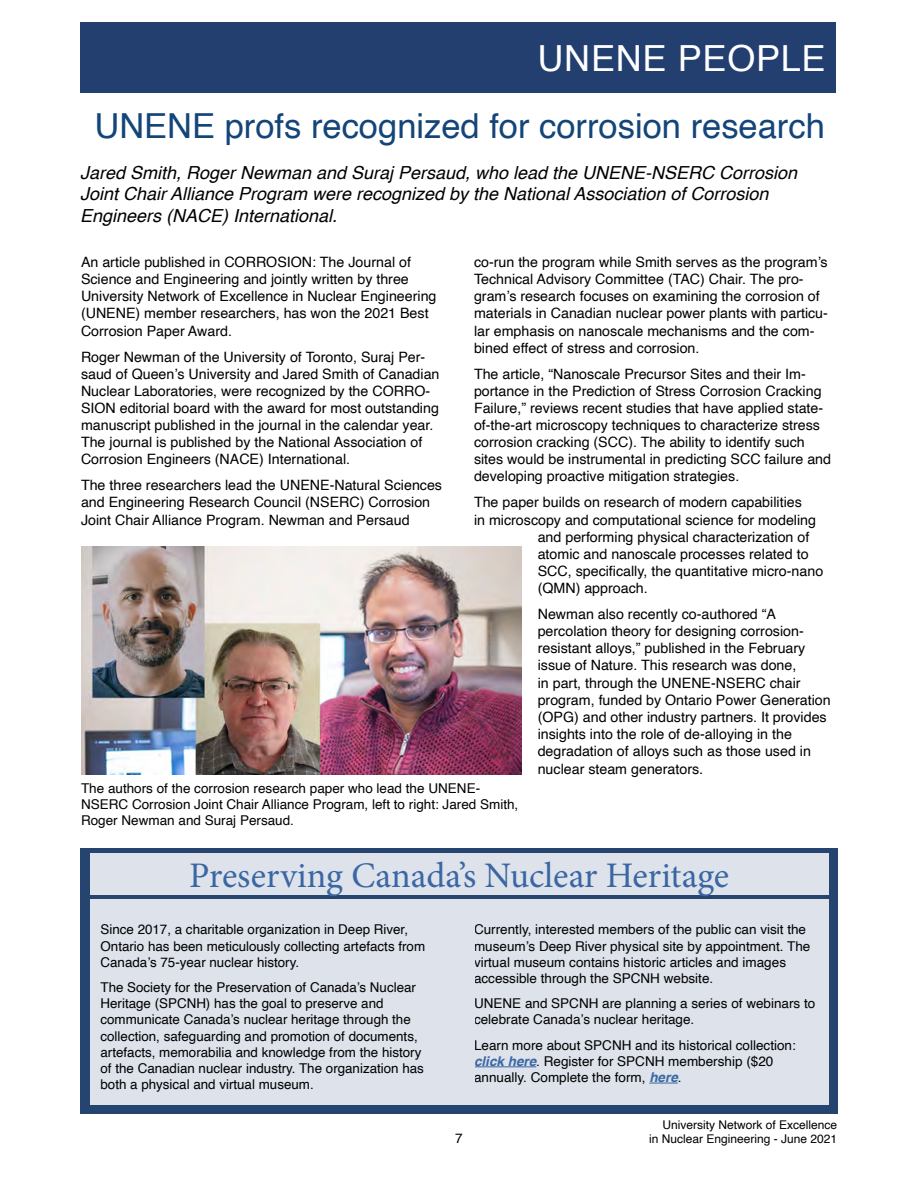
<style>
.page{position:relative;width:918px;height:1188px;background:#fff}
.page>*{position:absolute;margin:0;border:0;box-sizing:border-box;transform-origin:0 0}
.t1{font:36px "Minion Pro";color:#3a67a3}
.t2{font:36px "Helvetica";letter-spacing:.02em;color:#fff}
.t3{font:34.5px "Helvetica";color:#144579}
.t4{font:italic 18px/21.6px "Helvetica";color:#000}
.t5{font:14.25px/17.1px "Helvetica";color:#000}
.t6{font:13.5px/16.2px "Helvetica";color:#000}
.t7{font:12px "Helvetica";color:#000}
.s1{font-size:15px}
.s2{font-weight:700;font-style:italic;color:#3a67a3}
</style>
<div class="page">
<div style="left:80px;top:22px;width:756px;height:71px;background:#223f70"></div>
<img style="left:81px;top:546px;width:440px;height:229px">
<div style="left:80px;top:848px;width:757px;height:265px;background:#254570"></div>
<div style="left:90px;top:854px;width:738px;height:41px;background:#dde2eb"></div>
<div style="left:90px;top:899px;width:354px;height:205px;background:#dde2eb"></div>
<div style="left:474px;top:899px;width:354px;height:205px;background:#dde2eb"></div>
<hr style="left:474px;top:1067px;width:62px;height:1px;background:#3a67a3">
<svg style="left:649px;top:1083px;width:29px;height:1px"></svg>
<div style="left:444px;top:899px;width:31px;height:205px;background:#dde2eb"></div>
<h1 class="t2" style="left:538px;top:31px;width:289px">UNENE PEOPLE</h1>
<h2 class="t3" style="left:94px;top:99px;width:732px">UNENE profs recognized for corrosion research</h2>
<p class="t4" style="left:80px;top:162px;width:719px">Jared Smith, Roger Newman and Suraj Persaud, who lead the UNENE-NSERC Corrosion<br>Joint Chair Alliance Program were recognized by the National Association of Corrosion<br>Engineers (NACE) International.</p>
<p class="t5" style="left:474px;top:254px;width:356px">co-run the program while Smith serves as the program’s Technical Advisory Committee (TAC) Chair. The pro&shy;gram’s research focuses on examining the corrosion of materials in Canadian nuclear power plants with particu&shy;lar emphasis on nanoscale mechanisms and the com&shy;bined effect of stress and corrosion.</p>
<p class="t5" style="left:474px;top:366px;width:359px">The article, “Nanoscale Precursor Sites and their Im&shy;portance in the Prediction of Stress Corrosion Cracking Failure,” reviews recent studies that have applied state&shy;of-the-art microscopy techniques to characterize stress corrosion cracking (SCC). The ability to identify such sites would be instrumental in predicting SCC failure and developing proactive mitigation strategies.</p>
<p class="t5" style="left:474px;top:494px;width:329px">The paper builds on research of modern capabilities</p>
<p class="t5" style="left:474px;top:511px;width:344px">in microscopy and computational science for modeling</p>
<p class="t5" style="left:538px;top:529px;width:273px">and performing physical characterization of</p>
<p class="t5" style="left:538px;top:546px;width:272px">atomic and nanoscale processes related to</p>
<p class="t5" style="left:538px;top:563px;width:287px">SCC, specifically, the quantitative micro-nano</p>
<p class="t5" style="left:538px;top:580px;width:112px">(QMN) approach.</p>
<p class="t5" style="left:538px;top:606px;width:295px">Newman also recently co-authored “A percolation theory for designing corrosion&shy;resistant alloys,” published in the February issue of Nature. This research was done,<br>in part, through the UNENE-NSERC chair program, funded by Ontario Power Generation (OPG) and other industry partners. It provides insights into the role of de-alloying in the degradation of alloys such as those used in nuclear steam generators<span class="s1">.</span></p>
<p class="t6" style="left:81px;top:780px;width:439px">The authors of the corrosion research paper who lead the UNENE-<br>NSERC Corrosion Joint Chair Alliance Program, left to right: Jared Smith,<br>Roger Newman and Suraj Persaud.</p>
<p class="t5" style="left:81px;top:254px;width:357px">An article published in CORROSION: The Journal of Science and Engineering and jointly written by three University Network of Excellence in Nuclear Engineering (UNENE) member researchers, has won the 2021 Best Corrosion Paper Award.</p>
<p class="t5" style="left:81px;top:349px;width:360px">Roger Newman of the University of Toronto, Suraj Per&shy;saud of Queen’s University and Jared Smith of Canadian Nuclear Laboratories, were recognized by the CORRO-SION editorial board with the award for most outstanding manuscript published in the journal in the calendar year.<br>The journal is published by the National Association of Corrosion Engineers (NACE) International.</p>
<p class="t5" style="left:81px;top:477px;width:363px">The three researchers lead the UNENE-Natural Sciences and Engineering Research Council (NSERC) Corrosion<br>Joint Chair Alliance Program. Newman and Persaud</p>
<h1 class="t1" style="left:189px;top:852px;width:542px">Preserving Canada’s Nuclear Heritage</h1>
<p class="t6" style="left:101px;top:922px;width:326px">Since 2017, a charitable organization in Deep River,<br>Ontario has been meticulously collecting artefacts from<br>Canada’s 75-year nuclear history.</p>
<p class="t6" style="left:101px;top:980px;width:325px">The Society for the Preservation of Canada’s Nuclear Heritage (SPCNH) has the goal to preserve and communicate Canada’s nuclear heritage through the collection, safeguarding and promotion of documents, artefacts, memorabilia and knowledge from the history of the Canadian nuclear industry. The organization has both a physical and virtual museum.</p>
<p class="t6" style="left:474px;top:922px;width:338px">Currently, interested members of the public can visit the museum’s Deep River physical site by appointment. The virtual museum contains historic articles and images accessible through the SPCNH website.</p>
<p class="t6" style="left:474px;top:996px;width:343px">UNENE and SPCNH are planning a series of webinars to celebrate Canada’s nuclear heritage.</p>
<p class="t6" style="left:474px;top:1037px;width:323px">Learn more about SPCNH and its historical collection: <span class="s2">click here</span>. Register for SPCNH membership ($20 annually. Complete the form, <span class="s2">here</span>.</p>
<p class="t7" style="left:662px;top:1115px;width:176px">University Network of Excellence</p>
<p class="t6" style="left:455px;top:1131px;width:9px">7</p>
<p class="t7" style="left:649px;top:1130px;width:190px">in Nuclear Engineering - June 2021</p>
</div>
